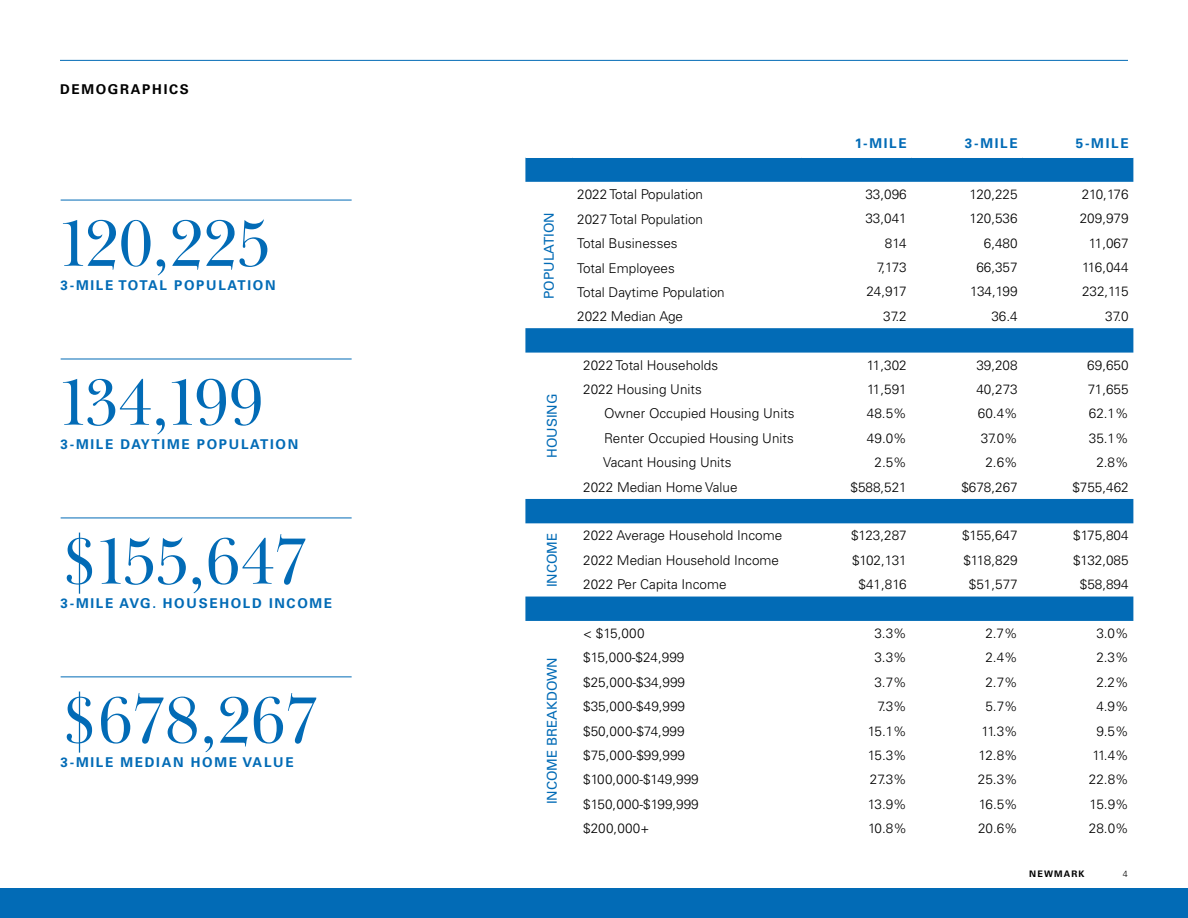
<style>
.page{position:relative;width:1188px;height:918px;background:#fff}
.page>*{position:absolute;margin:0;border:0;box-sizing:border-box;transform-origin:0 0}
.Head_45_47{font:67.5px "Baskerville Display PT";color:#026bb6}
.t1{font:300 13.5px "Univers LT Pro 45";color:#000100}
.Head_9_11_CAPS{font:700 13.5px "Univers LT Pro 65";letter-spacing:.125em;color:#026bb6}
.Text_8_11{font:13.5px "Univers LT Pro 55 Roman";color:#026bb6}
.Head_6_10_CAPS{font:700 13.5px "Univers LT Pro 65";letter-spacing:.125em;color:#026bb6}
.Head_9_11_CAPS-2{font:700 13.5px "Univers LT Pro 65";letter-spacing:.125em;color:#000100}
.t2{font:700 9px "Univers LT Pro 65";letter-spacing:.125em;color:#000100}
.t3{font:300 9px "Univers LT Pro 45";color:#000100}
</style>
<div class="page">
<hr style="left:61px;top:676px;width:291px;height:1px;background:#026bb6">
<hr style="left:61px;top:518px;width:291px;height:1px;background:#026bb6">
<hr style="left:61px;top:359px;width:291px;height:1px;background:#026bb6">
<hr style="left:61px;top:200px;width:291px;height:1px;background:#026bb6">
<div style="left:0;top:888px;width:1188px;height:30px;background:#026bb6"></div>
<svg style="left:525px;top:158px;width:608px;height:463px"></svg>
<hr style="left:60px;top:60px;width:1068px;height:1px;background:#026bb6">
<p class="Head_9_11_CAPS-2" style="left:60px;top:80px;width:130px">DEMOGRAPHICS</p>
<p class="Head_45_47" style="left:61px;top:203px;width:211px">120,225</p>
<p class="Head_9_11_CAPS" style="left:61px;top:276px;width:217px">3-MILE TOTAL POPULATION</p>
<p class="Head_45_47" style="left:61px;top:362px;width:204px">134,199</p>
<p class="Head_9_11_CAPS" style="left:61px;top:435px;width:239px">3-MILE DAYTIME POPULATION</p>
<p class="Head_45_47" style="left:61px;top:521px;width:248px">$155,647</p>
<p class="Head_9_11_CAPS" style="left:61px;top:594px;width:273px">3-MILE AVG. HOUSEHOLD INCOME</p>
<p class="Head_45_47" style="left:61px;top:680px;width:259px">$678,267</p>
<p class="Head_9_11_CAPS" style="left:61px;top:753px;width:235px">3-MILE MEDIAN HOME VALUE</p>
<p class="Text_8_11" style="left:540px;top:299px;width:88px;rotate:-90deg">POPULATION</p>
<p class="Text_8_11" style="left:543px;top:458px;width:66px;rotate:-90deg">HOUSING</p>
<p class="Head_6_10_CAPS" style="left:855px;top:134px;width:53px">1-MILE</p>
<p class="Head_6_10_CAPS" style="left:965px;top:134px;width:54px">3-MILE</p>
<p class="Head_6_10_CAPS" style="left:1076px;top:134px;width:54px">5-MILE</p>
<p class="t1" style="left:577px;top:186px;width:127px">2022 Total Population</p>
<p class="t1" style="left:865px;top:185px;width:43px">33,096</p>
<p class="t1" style="left:970px;top:185px;width:50px">120,225</p>
<p class="t1" style="left:1082px;top:185px;width:48px">210,176</p>
<p class="t1" style="left:577px;top:210px;width:127px">2027 Total Population</p>
<p class="t1" style="left:865px;top:210px;width:43px">33,041</p>
<p class="t1" style="left:970px;top:210px;width:50px">120,536</p>
<p class="t1" style="left:1080px;top:210px;width:50px">209,979</p>
<p class="t1" style="left:577px;top:235px;width:102px">Total Businesses</p>
<p class="t1" style="left:885px;top:234px;width:23px">814</p>
<p class="t1" style="left:984px;top:234px;width:35px">6,480</p>
<p class="t1" style="left:1089px;top:234px;width:41px">11,067</p>
<p class="t1" style="left:577px;top:259px;width:99px">Total Employees</p>
<p class="t1" style="left:877px;top:258px;width:31px">7,173</p>
<p class="t1" style="left:976px;top:258px;width:43px">66,357</p>
<p class="t1" style="left:1082px;top:258px;width:48px">116,044</p>
<p class="t1" style="left:577px;top:283px;width:149px">Total Daytime Population</p>
<p class="t1" style="left:866px;top:283px;width:42px">24,917</p>
<p class="t1" style="left:970px;top:283px;width:49px">134,199</p>
<p class="t1" style="left:1082px;top:283px;width:48px">232,115</p>
<p class="t1" style="left:577px;top:308px;width:107px">2022 Median Age</p>
<p class="t1" style="left:883px;top:307px;width:25px">37.2</p>
<p class="t1" style="left:991px;top:307px;width:28px">36.4</p>
<p class="t1" style="left:1105px;top:307px;width:25px">37.0</p>
<p class="t1" style="left:583px;top:356px;width:136px">2022 Total Households</p>
<p class="t1" style="left:867px;top:356px;width:41px">11,302</p>
<p class="t1" style="left:976px;top:356px;width:43px">39,208</p>
<p class="t1" style="left:1087px;top:356px;width:43px">69,650</p>
<p class="t1" style="left:583px;top:380px;width:120px">2022 Housing Units</p>
<p class="t1" style="left:867px;top:380px;width:41px">11,591</p>
<p class="t1" style="left:976px;top:380px;width:43px">40,273</p>
<p class="t1" style="left:1088px;top:380px;width:42px">71,655</p>
<p class="t1" style="left:604px;top:405px;width:192px">Owner Occupied Housing Units</p>
<p class="t1" style="left:867px;top:405px;width:41px">48.5%</p>
<p class="t1" style="left:978px;top:405px;width:41px">60.4%</p>
<p class="t1" style="left:1089px;top:405px;width:41px">62.1%</p>
<p class="t1" style="left:604px;top:429px;width:191px">Renter Occupied Housing Units</p>
<p class="t1" style="left:867px;top:429px;width:41px">49.0%</p>
<p class="t1" style="left:981px;top:429px;width:38px">37.0%</p>
<p class="t1" style="left:1089px;top:429px;width:41px">35.1%</p>
<p class="t1" style="left:603px;top:454px;width:130px">Vacant Housing Units</p>
<p class="t1" style="left:875px;top:454px;width:34px">2.5%</p>
<p class="t1" style="left:985px;top:454px;width:34px">2.6%</p>
<p class="t1" style="left:1096px;top:454px;width:34px">2.8%</p>
<p class="t1" style="left:583px;top:478px;width:156px">2022 Median Home Value</p>
<p class="t1" style="left:850px;top:478px;width:58px">$588,521</p>
<p class="t1" style="left:961px;top:478px;width:58px">$678,267</p>
<p class="t1" style="left:1072px;top:478px;width:58px">$755,462</p>
<p class="Text_8_11" style="left:543px;top:587px;width:56px;rotate:-90deg">INCOME</p>
<p class="t1" style="left:583px;top:527px;width:201px">2022 Average Household Income</p>
<p class="t1" style="left:851px;top:527px;width:57px">$123,287</p>
<p class="t1" style="left:962px;top:527px;width:57px">$155,647</p>
<p class="t1" style="left:1073px;top:527px;width:57px">$175,804</p>
<p class="t1" style="left:583px;top:551px;width:197px">2022 Median Household Income</p>
<p class="t1" style="left:852px;top:551px;width:56px">$102,131</p>
<p class="t1" style="left:963px;top:551px;width:56px">$118,829</p>
<p class="t1" style="left:1073px;top:551px;width:57px">$132,085</p>
<p class="t1" style="left:583px;top:576px;width:145px">2022 Per Capita Income</p>
<p class="t1" style="left:859px;top:576px;width:50px">$41,816</p>
<p class="t1" style="left:969px;top:576px;width:50px">$51,577</p>
<p class="t1" style="left:1080px;top:576px;width:50px">$58,894</p>
<p class="Text_8_11" style="left:543px;top:804px;width:149px;rotate:-90deg">INCOME BREAKDOWN</p>
<p class="t1" style="left:583px;top:624px;width:63px">&lt; $15,000</p>
<p class="t1" style="left:874px;top:624px;width:34px">3.3%</p>
<p class="t1" style="left:985px;top:624px;width:34px">2.7%</p>
<p class="t1" style="left:1096px;top:624px;width:34px">3.0%</p>
<p class="t1" style="left:583px;top:649px;width:103px">$15,000-$24,999</p>
<p class="t1" style="left:874px;top:649px;width:34px">3.3%</p>
<p class="t1" style="left:985px;top:649px;width:34px">2.4%</p>
<p class="t1" style="left:1096px;top:649px;width:34px">2.3%</p>
<p class="t1" style="left:583px;top:673px;width:103px">$25,000-$34,999</p>
<p class="t1" style="left:874px;top:673px;width:34px">3.7%</p>
<p class="t1" style="left:985px;top:673px;width:34px">2.7%</p>
<p class="t1" style="left:1096px;top:673px;width:34px">2.2%</p>
<p class="t1" style="left:583px;top:698px;width:103px">$35,000-$49,999</p>
<p class="t1" style="left:877px;top:698px;width:31px">7.3%</p>
<p class="t1" style="left:985px;top:698px;width:34px">5.7%</p>
<p class="t1" style="left:1096px;top:698px;width:34px">4.9%</p>
<p class="t1" style="left:583px;top:722px;width:103px">$50,000-$74,999</p>
<p class="t1" style="left:868px;top:722px;width:41px">15.1%</p>
<p class="t1" style="left:981px;top:722px;width:38px">11.3%</p>
<p class="t1" style="left:1096px;top:722px;width:34px">9.5%</p>
<p class="t1" style="left:583px;top:746px;width:103px">$75,000-$99,999</p>
<p class="t1" style="left:868px;top:746px;width:41px">15.3%</p>
<p class="t1" style="left:979px;top:746px;width:41px">12.8%</p>
<p class="t1" style="left:1092px;top:746px;width:38px">11.4%</p>
<p class="t1" style="left:583px;top:771px;width:117px">$100,000-$149,999</p>
<p class="t1" style="left:870px;top:771px;width:38px">27.3%</p>
<p class="t1" style="left:978px;top:771px;width:41px">25.3%</p>
<p class="t1" style="left:1089px;top:771px;width:41px">22.8%</p>
<p class="t1" style="left:583px;top:795px;width:117px">$150,000-$199,999</p>
<p class="t1" style="left:868px;top:795px;width:41px">13.9%</p>
<p class="t1" style="left:979px;top:795px;width:41px">16.5%</p>
<p class="t1" style="left:1090px;top:795px;width:41px">15.9%</p>
<p class="t1" style="left:583px;top:820px;width:68px">$200,000+</p>
<p class="t1" style="left:868px;top:820px;width:40px">10.8%</p>
<p class="t1" style="left:978px;top:820px;width:41px">20.6%</p>
<p class="t1" style="left:1089px;top:820px;width:41px">28.0%</p>
<p class="t2" style="left:1029px;top:867px;width:57px">NEWMARK</p>
<p class="t3" style="left:1123px;top:867px;width:7px">4</p>
</div>
